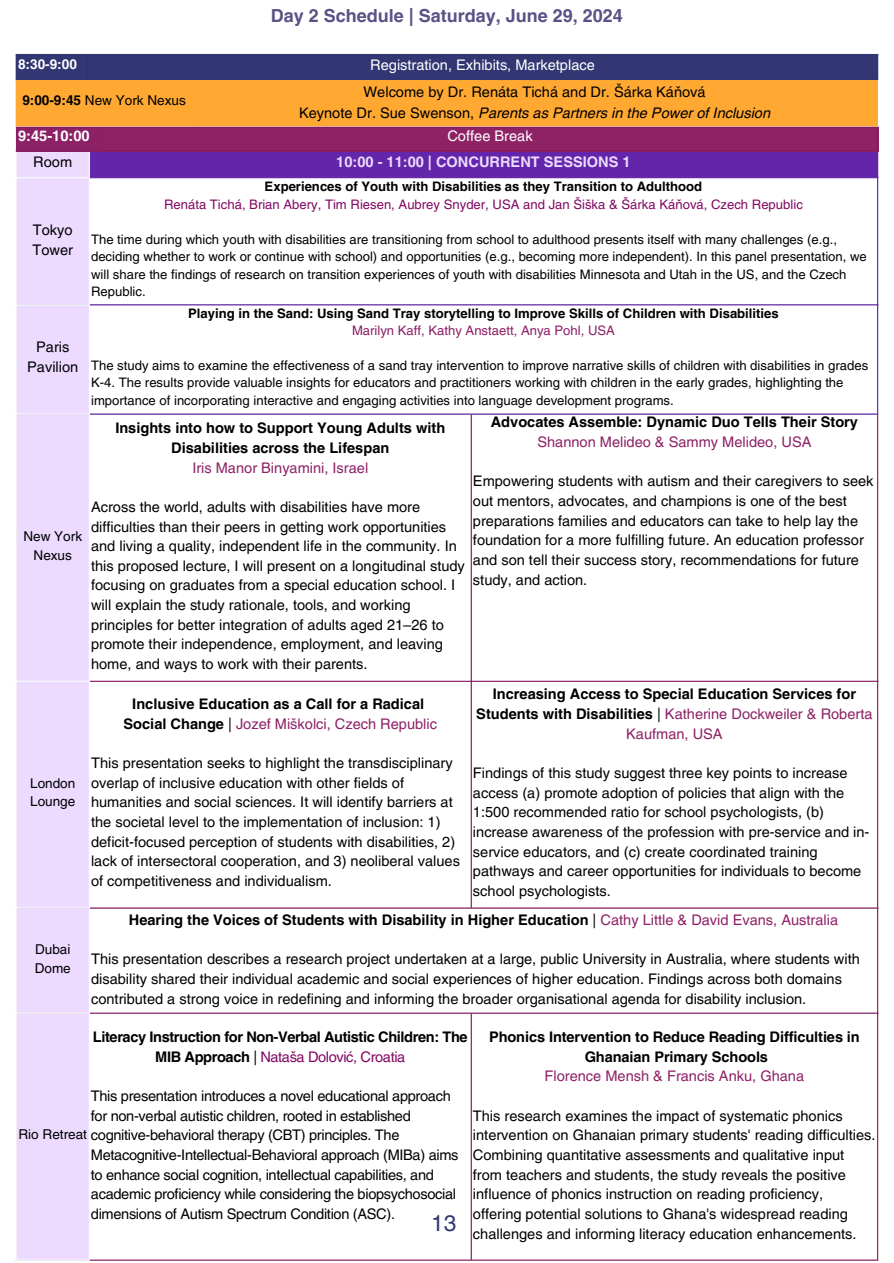
<style>
.page{position:relative;width:894px;height:1263px;background:#fff}
.page>*{position:absolute;margin:0;border:0;box-sizing:border-box;transform-origin:0 0}
.t1{font:22.5px "Helvetica LT Pro";color:#323673}
.t2{font:700 18px "Helvetica LT Pro";color:#5b5186}
.t3{font:14.55px/19.6px "Helvetica LT Pro";color:#000}
.t4{font:700 14.55px/19.6px "Helvetica LT Pro";color:#000;text-align:center}
.t5{font:14.55px/19.6px "Helvetica LT Pro";letter-spacing:-.02em;color:#000}
.t6{font:14.55px "Helvetica LT Pro";color:#8d2166}
.t7{font:700 14.55px/19.6px "Helvetica LT Pro";letter-spacing:-.025em;color:#000;text-align:center}
.t8{font:italic 14.55px "Helvetica LT Pro";color:#000}
.t9{font:14.55px "Helvetica LT Pro";color:#fff}
.t10{font:700 14.55px "Helvetica LT Pro";color:#ecdbff}
.t11{font:700 14.55px "Helvetica LT Pro";color:#fff}
.t12{font:13.5px/18.6px "Helvetica LT Pro";color:#000}
.t13{font:700 13.5px "Helvetica LT Pro";color:#fff}
.t14{font:13.05px/17.4px "Helvetica LT Pro";color:#000}
.t15{font:700 13.05px "Helvetica LT Pro";color:#000}
.t16{font:13.05px "Helvetica LT Pro";color:#810863}
.t17{font:13.05px "Helvetica LT Pro";color:#8c1f66}
.s1{font-weight:700}
.s2{font-style:normal}
.s3{font-weight:700;color:#000}
.s4{color:#000}
.s5{font-weight:400}
.s6{font-weight:400;color:#8d2166}
.s7{font-weight:400;color:#810863}
.s8{font-size:13.5px}
</style>
<div class="page">
<div style="left:17px;top:152px;width:72px;height:1107px;background:#ecdbff"></div>
<div style="left:89px;top:151px;width:788px;height:27px;background:#6325aa"></div>
<svg style="left:90px;top:178px;width:786px;height:128px"></svg>
<hr style="left:89px;top:152px;width:1px;height:1107px;background:#fff">
<hr style="left:16px;top:151px;width:74px;height:1px;background:#fff">
<hr style="left:16px;top:177px;width:74px;height:1px;background:#fff">
<hr style="left:16px;top:304px;width:74px;height:1px;background:#fff">
<hr style="left:16px;top:413px;width:74px;height:1px;background:#fff">
<hr style="left:16px;top:680px;width:74px;height:1px;background:#fff">
<hr style="left:16px;top:907px;width:74px;height:1px;background:#fff">
<hr style="left:16px;top:1012px;width:74px;height:1px;background:#fff">
<hr style="left:470px;top:414px;width:1px;height:493px;background:#8c1f66">
<hr style="left:470px;top:1013px;width:1px;height:246px;background:#8c1f66">
<hr style="left:876px;top:414px;width:2px;height:845px;background:#8c1f66">
<hr style="left:90px;top:680px;width:788px;height:1px;background:#8c1f66">
<hr style="left:90px;top:907px;width:788px;height:1px;background:#8c1f66">
<hr style="left:90px;top:1012px;width:788px;height:1px;background:#8c1f66">
<hr style="left:90px;top:1259px;width:788px;height:1px;background:#8c1f66">
<hr style="left:876px;top:152px;width:2px;height:261px;background:#6325aa">
<hr style="left:90px;top:151px;width:788px;height:1px;background:#6325aa">
<hr style="left:90px;top:304px;width:788px;height:1px;background:#6325aa">
<hr style="left:90px;top:413px;width:788px;height:1px;background:#6325aa">
<svg style="left:16px;top:54px;width:862px;height:96px;background:#ac6a50"></svg>
<hr style="left:16px;top:127px;width:862px;height:1px;background:#8c1f66">
<hr style="left:16px;top:150px;width:862px;height:1px;background:#8c1f66">
<p class="t2" style="left:271px;top:9px;width:353px">Day 2 Schedule | Saturday, June 29, 2024</p>
<p class="t13" style="left:18px;top:59px;width:60px">8:30-9:00</p>
<p class="t9" style="left:370px;top:59px;width:226px">Registration, Exhibits, Marketplace</p>
<p class="t12" style="left:22px;top:92px;width:165px"><span class="s1">9:00-9:45</span> New York Nexus</p>
<p class="t3" style="left:363px;top:84px;width:343px">Welcome by Dr. Renáta Tichá and Dr. Šárka Káňová</p>
<p class="t8" style="left:299px;top:107px;width:472px"><span class="s2">Keynote Dr. Sue Swenson,</span> Parents as Partners in the Power of Inclusion</p>
<p class="t11" style="left:18px;top:131px;width:73px">9:45-10:00</p>
<p class="t9" style="left:447px;top:131px;width:87px">Coffee Break</p>
<h1 class="t3" style="left:33px;top:154px;width:40px">Room</h1>
<p class="t10" style="left:336px;top:157px;width:296px">10:00 - 11:00 | CONCURRENT SESSIONS 1</p>
<p class="t3" style="left:32px;top:221px;width:42px">Tokyo<br>Tower</p>
<p class="t3" style="left:27px;top:339px;width:53px;text-align:center">Paris<br>Pavilion</p>
<p class="t12" style="left:23px;top:528px;width:60px;text-align:center">New York<br>Nexus</p>
<p class="t12" style="left:30px;top:775px;width:47px">London<br>Lounge</p>
<p class="t12" style="left:35px;top:941px;width:38px">Dubai<br>Dome</p>
<p class="t15" style="left:264px;top:182px;width:439px">Experiences of Youth with Disabilities as they Transition to Adulthood</p>
<p class="t16" style="left:164px;top:199px;width:640px">Renáta Tichá, Brian Abery, Tim Riesen, Aubrey Snyder, USA and Jan Šiška &amp; Šárka Káňová, Czech Republic</p>
<p class="t14" style="left:91px;top:232px;width:777px">The time during which youth with disabilities are transitioning from school to adulthood presents itself with many challenges (e.g., deciding whether to work or continue with school) and opportunities (e.g., becoming more independent). In this panel presentation, we will share the findings of research on transition experiences of youth with disabilities Minnesota and Utah in the US, and the Czech Republic.</p>
<p class="t15" style="left:188px;top:308px;width:592px">Playing in the Sand: Using Sand Tray storytelling to Improve Skills of Children with Disabilities</p>
<p class="t17" style="left:352px;top:325px;width:264px">Marilyn Kaff, Kathy Anstaett, Anya Pohl, USA</p>
<p class="t14" style="left:91px;top:358px;width:778px">The study aims to examine the effectiveness of a sand tray intervention to improve narrative skills of children with disabilities in grades<br>K-4. The results provide valuable insights for educators and practitioners working with children in the early grades, highlighting the importance of incorporating interactive and engaging activities into language development programs.</p>
<p class="t4" style="left:115px;top:419px;width:331px">Insights into how to Support Young Adults with<br>Disabilities across the Lifespan</p>
<p class="t6" style="left:192px;top:462px;width:177px">Iris Manor Binyamini, Israel</p>
<p class="t3" style="left:91px;top:498px;width:375px">Across the world, adults with disabilities have more difficulties than their peers in getting work opportunities and living a quality, independent life in the community. In this proposed lecture, I will present on a longitudinal study focusing on graduates from a special education school. I will explain the study rationale, tools, and working principles for better integration of adults aged 21–26 to promote their independence, employment, and leaving home, and ways to work with their parents.</p>
<p class="t4" style="left:132px;top:695px;width:293px">Inclusive Education as a Call for a Radical</p>
<p class="t6" style="left:123px;top:718px;width:315px"><span class="s3">Social Change</span> <span class="s4">|</span> Jozef Miškolci, Czech Republic</p>
<p class="t3" style="left:91px;top:754px;width:370px">This presentation seeks to highlight the transdisciplinary overlap of inclusive education with other fields of humanities and social sciences. It will identify barriers at the societal level to the implementation of inclusion: 1) deficit-focused perception of students with disabilities, 2) lack of intersectoral cooperation, and 3) neoliberal values of competitiveness and individualism.</p>
<p class="t4" style="left:490px;top:414px;width:369px">Advocates Assemble: Dynamic Duo Tells Their Story</p>
<p class="t6" style="left:537px;top:436px;width:275px">Shannon Melideo &amp; Sammy Melideo, USA</p>
<p class="t3" style="left:473px;top:473px;width:402px">Empowering students with autism and their caregivers to seek out mentors, advocates, and champions is one of the best preparations families and educators can take to help lay the foundation for a more fulfilling future. An education professor and son tell their success story, recommendations for future study, and action.</p>
<p class="t4" style="left:476px;top:685px;width:397px">Increasing Access to Special Education Services for<br>Students with Disabilities <span class="s5">|</span> <span class="s6">Katherine Dockweiler &amp; Roberta<br>Kaufman, USA</span></p>
<p class="t3" style="left:473px;top:764px;width:398px">Findings of this study suggest three key points to increase access (a) promote adoption of policies that align with the 1:500 recommended ratio for school psychologists, (b) increase awareness of the profession with pre-service and in&shy;service educators, and (c) create coordinated training pathways and career opportunities for individuals to become school psychologists.</p>
<p class="t4" style="left:129px;top:911px;width:710px">Hearing the Voices of Students with Disability in Higher Education <span class="s5">|</span> <span class="s6">Cathy Little &amp; David Evans, Australia</span></p>
<p class="t3" style="left:91px;top:950px;width:770px">This presentation describes a research project undertaken at a large, public University in Australia, where students with disability shared their individual academic and social experiences of higher education. Findings across both domains contributed a strong voice in redefining and informing the broader organisational agenda for disability inclusion.</p>
<p class="t7" style="left:93px;top:1028px;width:376px">Literacy Instruction for Non-Verbal Autistic Children: The<br>MIB Approach <span class="s5">|</span> <span class="s7">Nataša Dolović, Croatia</span></p>
<p class="t5" style="left:91px;top:1087px;width:361px">This presentation introduces a novel educational approach for non-verbal autistic children, rooted in established</p>
<p class="t5" style="left:91px;top:1146px;width:369px">Metacognitive-Intellectual-Behavioral approach (MIBa) aims to enhance social cognition, intellectual capabilities, and academic proficiency while considering the biopsychosocial dimensions of Autism Spectrum Condition (ASC).</p>
<p class="t4" style="left:489px;top:1028px;width:372px">Phonics Intervention to Reduce Reading Difficulties in</p>
<p class="t4" style="left:584px;top:1048px;width:185px">Ghanaian Primary Schools</p>
<p class="t6" style="left:544px;top:1070px;width:261px">Florence Mensh &amp; Francis Anku, Ghana</p>
<p class="t3" style="left:473px;top:1107px;width:404px">This research examines the impact of systematic phonics intervention on Ghanaian primary students' reading difficulties.<br>Combining quantitative assessments and qualitative input from teachers and students, the study reveals the positive influence of phonics instruction on reading proficiency, offering potential solutions to Ghana's widespread reading challenges and informing literacy education enhancements.</p>
<p class="t5" style="left:19px;top:1126px;width:382px"><span class="s8">Rio Retreat</span> cognitive-behavioral therapy (CBT) principles. The</p>
<p class="t1" style="left:431px;top:1214px;width:27px">13</p>
</div>
